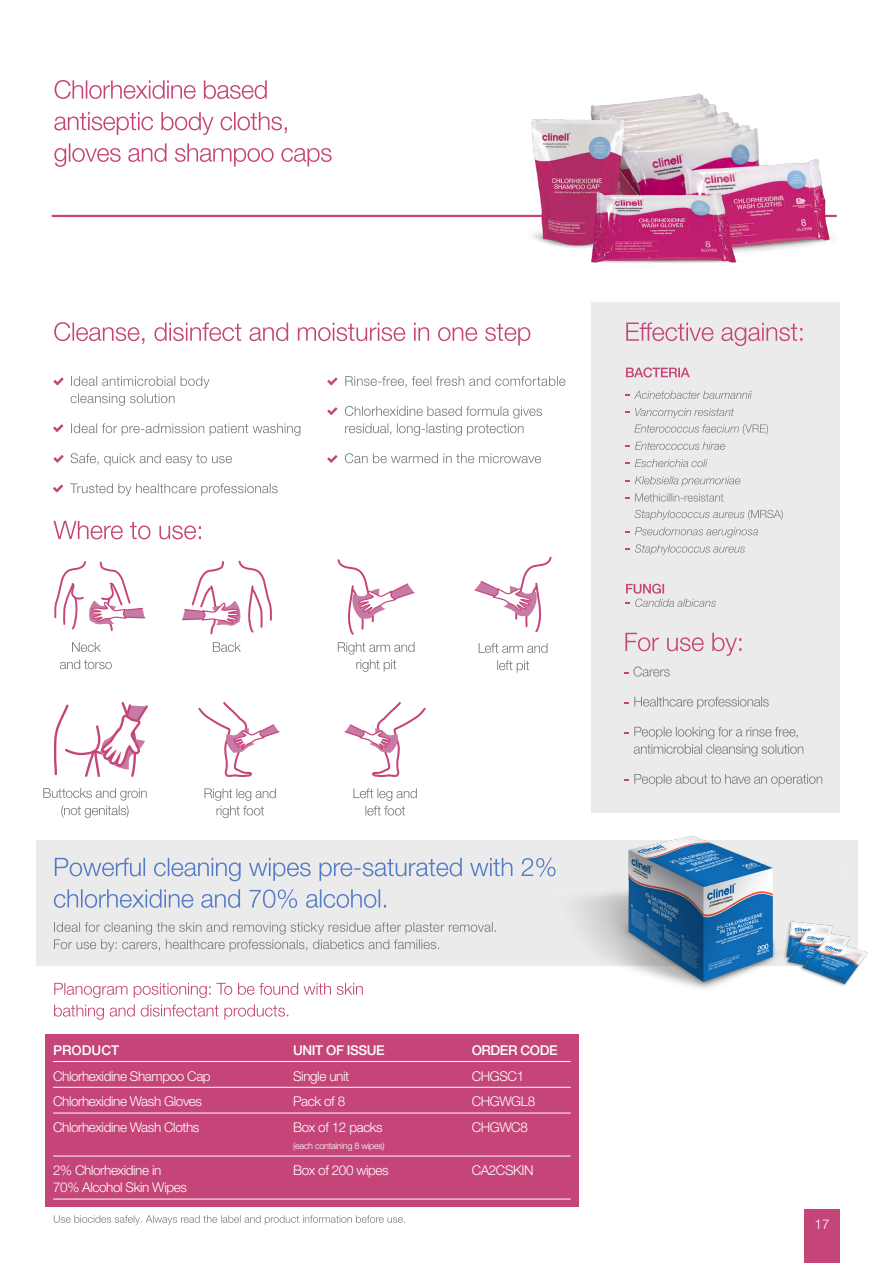
<style>
.page{position:relative;width:893px;height:1263px;background:#fff}
.page>*{position:absolute;margin:0;border:0;box-sizing:border-box;transform-origin:0 0}
.t1{font:300 13.5px "Helvetica Neue LT Pro";letter-spacing:-.03em;color:#fff}
.t2{font:500 13.5px "Helvetica Neue LT Pro";letter-spacing:-.03em;color:#fff}
.t3{font:500 13.5px "Helvetica Neue LT Pro";color:#fff}
.t4{font:300 9px "Helvetica Neue LT Pro";letter-spacing:-.03em;color:#fff}
</style>
<div class="page">
<svg style="left:345px;top:453px;width:196px;height:10px"></svg>
<svg style="left:345px;top:406px;width:197px;height:30px"></svg>
<svg style="left:345px;top:376px;width:220px;height:12px"></svg>
<svg style="left:70px;top:483px;width:208px;height:13px"></svg>
<svg style="left:70px;top:453px;width:162px;height:13px"></svg>
<svg style="left:71px;top:423px;width:229px;height:13px"></svg>
<svg style="left:71px;top:376px;width:138px;height:30px"></svg>
<div style="left:592px;top:302px;width:248px;height:511px;background:#ecebeb"></div>
<div style="left:45px;top:1034px;width:534px;height:172px;background:#c64578"></div>
<hr style="left:53px;top:215px;width:783px;height:2px;background:#c64578">
<svg style="left:54px;top:143px;width:278px;height:24px"></svg>
<svg style="left:54px;top:112px;width:233px;height:23px"></svg>
<svg style="left:55px;top:80px;width:212px;height:19px"></svg>
<svg style="left:54px;top:322px;width:476px;height:24px"></svg>
<div style="left:804px;top:1210px;width:36px;height:53px;background:#c64578"></div>
<svg style="left:626px;top:367px;width:64px;height:10px"></svg>
<svg style="left:626px;top:544px;width:119px;height:11px"></svg>
<svg style="left:626px;top:527px;width:132px;height:11px"></svg>
<svg style="left:634px;top:510px;width:149px;height:10px"></svg>
<svg style="left:626px;top:493px;width:97px;height:9px"></svg>
<svg style="left:626px;top:476px;width:114px;height:10px"></svg>
<svg style="left:626px;top:459px;width:82px;height:8px"></svg>
<svg style="left:626px;top:442px;width:99px;height:8px"></svg>
<svg style="left:634px;top:424px;width:134px;height:11px"></svg>
<svg style="left:626px;top:408px;width:108px;height:10px"></svg>
<svg style="left:626px;top:391px;width:126px;height:8px"></svg>
<svg style="left:626px;top:334px;width:176px;height:12px"></svg>
<hr style="left:53px;top:1061px;width:518px;height:1px;background:#fff">
<hr style="left:53px;top:1087px;width:518px;height:1px;background:#fff">
<hr style="left:53px;top:1113px;width:518px;height:1px;background:#fff">
<hr style="left:53px;top:1156px;width:518px;height:1px;background:#fff">
<hr style="left:53px;top:1199px;width:518px;height:1px;background:#fff">
<svg style="left:54px;top:378px;width:10px;height:7px"></svg>
<img style="left:499px;top:93px;width:338px;height:241px">
<svg style="left:54px;top:1215px;width:351px;height:10px"></svg>
<svg style="left:626px;top:584px;width:90px;height:23px"></svg>
<svg style="left:625px;top:633px;width:116px;height:23px"></svg>
<svg style="left:634px;top:774px;width:188px;height:12px"></svg>
<svg style="left:634px;top:727px;width:169px;height:29px"></svg>
<svg style="left:634px;top:697px;width:135px;height:12px"></svg>
<svg style="left:624px;top:666px;width:46px;height:11px"></svg>
<svg style="left:198px;top:702px;width:82px;height:75px"></svg>
<svg style="left:53px;top:702px;width:95px;height:75px"></svg>
<svg style="left:474px;top:556px;width:78px;height:76px"></svg>
<svg style="left:337px;top:559px;width:78px;height:76px"></svg>
<svg style="left:182px;top:560px;width:90px;height:74px"></svg>
<svg style="left:54px;top:561px;width:92px;height:70px"></svg>
<svg style="left:60px;top:659px;width:52px;height:10px"></svg>
<svg style="left:72px;top:642px;width:29px;height:10px"></svg>
<svg style="left:213px;top:642px;width:28px;height:10px"></svg>
<svg style="left:338px;top:642px;width:77px;height:30px"></svg>
<svg style="left:53px;top:521px;width:148px;height:18px"></svg>
<svg style="left:497px;top:660px;width:32px;height:13px"></svg>
<svg style="left:479px;top:643px;width:68px;height:10px"></svg>
<svg style="left:43px;top:788px;width:104px;height:30px"></svg>
<svg style="left:204px;top:788px;width:72px;height:30px"></svg>
<svg style="left:353px;top:788px;width:64px;height:27px"></svg>
<svg style="left:344px;top:702px;width:82px;height:75px"></svg>
<svg style="left:54px;top:1004px;width:234px;height:16px"></svg>
<svg style="left:54px;top:983px;width:309px;height:15px"></svg>
<div style="left:36px;top:840px;width:821px;height:126px;background:#ecebeb"></div>
<svg style="left:54px;top:922px;width:442px;height:29px"></svg>
<svg style="left:54px;top:889px;width:332px;height:19px"></svg>
<svg style="left:55px;top:857px;width:498px;height:24px"></svg>
<img style="left:553px;top:835px;width:315px;height:154px">
<svg style="left:53px;top:424px;width:10px;height:8px"></svg>
<svg style="left:54px;top:455px;width:10px;height:8px"></svg>
<svg style="left:53px;top:485px;width:10px;height:7px"></svg>
<svg style="left:327px;top:378px;width:10px;height:7px"></svg>
<svg style="left:327px;top:407px;width:10px;height:8px"></svg>
<svg style="left:327px;top:455px;width:10px;height:8px"></svg>
<p class="t3" style="left:53px;top:1042px;width:68px">PRODUCT</p>
<p class="t2" style="left:293px;top:1042px;width:93px">UNIT OF ISSUE</p>
<p class="t2" style="left:472px;top:1042px;width:87px">ORDER CODE</p>
<p class="t1" style="left:53px;top:1067px;width:159px">Chlorhexidine Shampoo Cap</p>
<p class="t1" style="left:293px;top:1067px;width:57px">Single unit</p>
<p class="t1" style="left:472px;top:1067px;width:54px">CHGSC1</p>
<p class="t1" style="left:53px;top:1093px;width:150px">Chlorhexidine Wash Gloves</p>
<p class="t1" style="left:293px;top:1093px;width:54px">Pack of 8</p>
<p class="t1" style="left:472px;top:1093px;width:65px">CHGWGL8</p>
<p class="t1" style="left:53px;top:1119px;width:148px">Chlorhexidine Wash Cloths</p>
<p class="t1" style="left:293px;top:1119px;width:91px">Box of 12 packs</p>
<p class="t1" style="left:472px;top:1119px;width:58px">CHGWC8</p>
<p class="t4" style="left:293px;top:1140px;width:93px">(each containing 8 wipes)</p>
<p class="t1" style="left:53px;top:1162px;width:110px">2% Chlorhexidine in</p>
<p class="t1" style="left:293px;top:1162px;width:97px">Box of 200 wipes</p>
<p class="t1" style="left:472px;top:1162px;width:63px">CA2CSKIN</p>
<p class="t1" style="left:53px;top:1179px;width:135px">70% Alcohol Skin Wipes</p>
<p class="t1" style="left:815px;top:1216px;width:17px">17</p>
</div>
